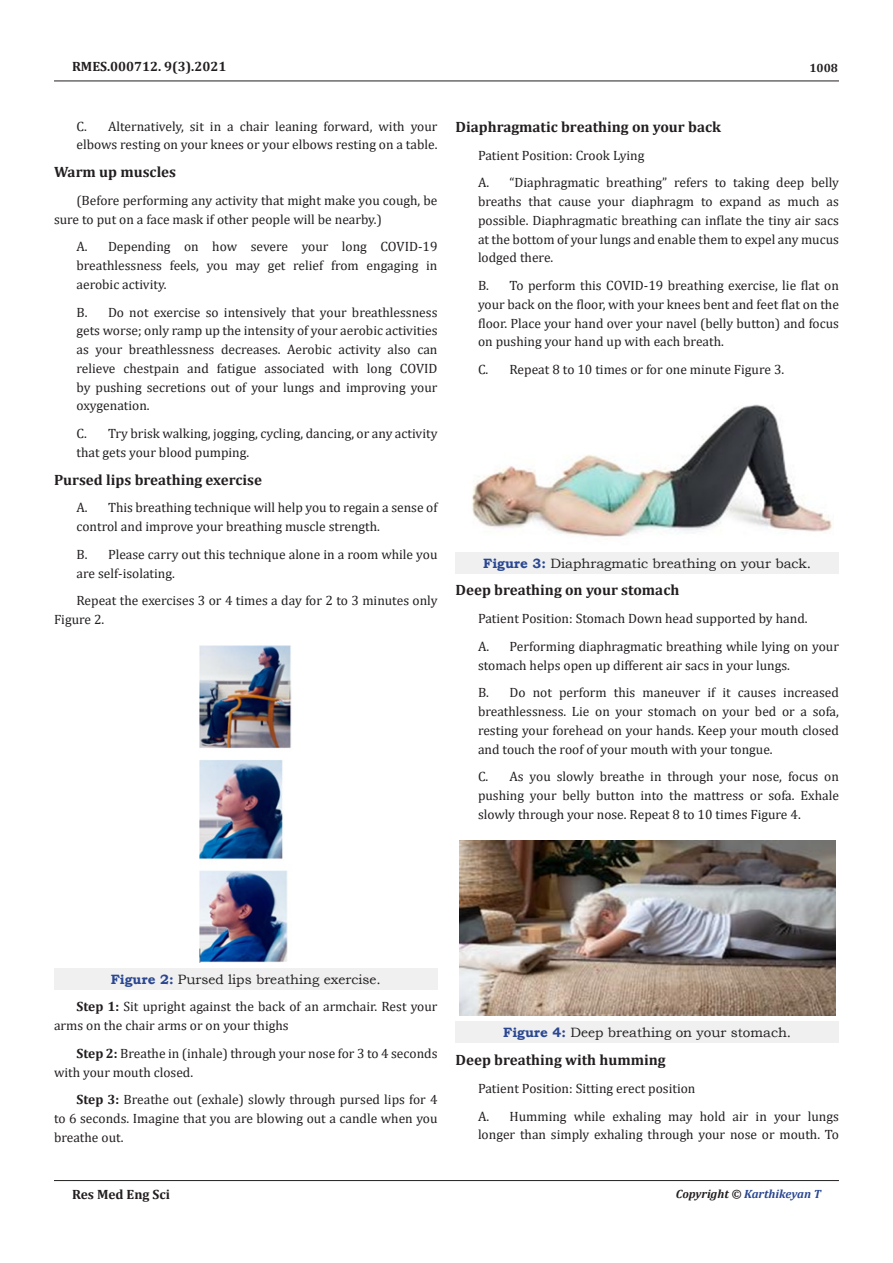
<style>
.page{position:relative;width:893px;height:1263px;background:#fff}
.page>*{position:absolute;margin:0;border:0;box-sizing:border-box;transform-origin:0 0}
.t1{font:700 15px "Cambria";color:#231f20}
.t2{font:13.5px/18.8px "Cambria";color:#231f20}
.t3{font:13.5px "Bookman Old Style";color:#231f20}
.t4{font:700 13.5px "Cambria";color:#231f20}
.t5{font:italic 700 12px "Cambria";color:#2a4791}
.t6{font:700 12px "Cambria";color:#231f20}
.s1{font-weight:700;color:#2a4791}
.s2{font-weight:700}
.s3{color:#231f20}
</style>
<div class="page">
<hr style="left:54px;top:81px;width:785px;height:1px;background:#231f20">
<hr style="left:54px;top:1180px;width:785px;height:1px;background:#231f20">
<div style="left:54px;top:968px;width:383px;height:22px;background:#f0f0f0"></div>
<img style="left:199px;top:645px;width:93px;height:317px">
<div style="left:455px;top:552px;width:384px;height:22px;background:#f0f0f0"></div>
<img style="left:472px;top:404px;width:361px;height:133px">
<div style="left:455px;top:1022px;width:384px;height:21px;background:#f0f0f0"></div>
<img style="left:460px;top:841px;width:376px;height:175px">
<p class="t4" style="left:72px;top:56px;width:156px">RMES.000712. 9(3).2021</p>
<p class="t6" style="left:809px;top:60px;width:30px">1008</p>
<p class="t2" style="left:76px;top:117px;width:362px">C. Alternatively, sit in a chair leaning forward, with your elbows resting on your knees or your elbows resting on a table.</p>
<p class="t1" style="left:54px;top:161px;width:124px">Warm up muscles</p>
<p class="t2" style="left:54px;top:191px;width:385px;text-indent:22px">(Before performing any activity that might make you cough, be sure to put on a face mask if other people will be nearby.)</p>
<p class="t2" style="left:76px;top:237px;width:362px;text-align:justify">A. Depending on how severe your long COVID-19 breathlessness feels, you may get relief from engaging in aerobic activity.</p>
<p class="t2" style="left:76px;top:303px;width:362px;text-align:justify">B. Do not exercise so intensively that your breathlessness gets worse; only ramp up the intensity of your aerobic activities as your breathlessness decreases. Aerobic activity also can relieve chestpain and fatigue associated with long COVID by pushing secretions out of your lungs and improving your oxygenation.</p>
<p class="t2" style="left:76px;top:424px;width:362px">C. Try brisk walking, jogging, cycling, dancing, or any activity that gets your blood pumping.</p>
<p class="t1" style="left:54px;top:469px;width:209px">Pursed lips breathing exercise</p>
<p class="t2" style="left:76px;top:498px;width:362px">A. This breathing technique will help you to regain a sense of control and improve your breathing muscle strength.</p>
<p class="t2" style="left:76px;top:545px;width:362px">B. Please carry out this technique alone in a room while you are self-isolating.</p>
<p class="t2" style="left:54px;top:591px;width:385px;text-indent:22px">Repeat the exercises 3 or 4 times a day for 2 to 3 minutes only<br>Figure 2.</p>
<p class="t1" style="left:455px;top:116px;width:267px">Diaphragmatic breathing on your back</p>
<p class="t2" style="left:478px;top:146px;width:168px">Patient Position: Crook Lying</p>
<p class="t2" style="left:478px;top:173px;width:362px;text-align:justify">A. “Diaphragmatic breathing” refers to taking deep belly breaths that cause your diaphragm to expand as much as possible. Diaphragmatic breathing can inflate the tiny air sacs at the bottom of your lungs and enable them to expel any mucus lodged there.</p>
<p class="t2" style="left:478px;top:276px;width:362px;text-align:justify">B. To perform this COVID-19 breathing exercise, lie flat on your back on the floor, with your knees bent and feet flat on the floor. Place your hand over your navel (belly button) and focus on pushing your hand up with each breath.</p>
<p class="t2" style="left:478px;top:360px;width:308px">C. Repeat 8 to 10 times or for one minute Figure 3.</p>
<p class="t3" style="left:483px;top:554px;width:330px"><span class="s1">Figure 3:</span> Diaphragmatic breathing on your back.</p>
<p class="t1" style="left:455px;top:580px;width:225px">Deep breathing on your stomach</p>
<p class="t2" style="left:478px;top:609px;width:331px">Patient Position: Stomach Down head supported by hand.</p>
<p class="t2" style="left:478px;top:637px;width:362px">A. Performing diaphragmatic breathing while lying on your stomach helps open up different air sacs in your lungs.</p>
<p class="t2" style="left:478px;top:683px;width:362px;text-align:justify">B. Do not perform this maneuver if it causes increased breathlessness. Lie on your stomach on your bed or a sofa, resting your forehead on your hands. Keep your mouth closed and touch the roof of your mouth with your tongue.</p>
<p class="t2" style="left:478px;top:767px;width:362px;text-align:justify">C. As you slowly breathe in through your nose, focus on pushing your belly button into the mattress or sofa. Exhale slowly through your nose. Repeat 8 to 10 times Figure 4.</p>
<p class="t3" style="left:111px;top:970px;width:272px"><span class="s1">Figure 2:</span> Pursed lips breathing exercise.</p>
<p class="t2" style="left:54px;top:997px;width:385px;text-indent:22px"><span class="s2">Step 1:</span> Sit upright against the back of an armchair. Rest your arms on the chair arms or on your thighs</p>
<p class="t2" style="left:54px;top:1044px;width:385px;text-indent:22px"><span class="s2">Step 2:</span> Breathe in (inhale) through your nose for 3 to 4 seconds with your mouth closed.</p>
<p class="t2" style="left:54px;top:1090px;width:385px;text-align:justify;text-indent:22px"><span class="s2">Step 3:</span> Breathe out (exhale) slowly through pursed lips for 4 to 6 seconds. Imagine that you are blowing out a candle when you breathe out.</p>
<p class="t3" style="left:503px;top:1024px;width:290px"><span class="s1">Figure 4:</span> Deep breathing on your stomach.</p>
<p class="t1" style="left:455px;top:1049px;width:212px">Deep breathing with humming</p>
<p class="t2" style="left:478px;top:1079px;width:219px">Patient Position: Sitting erect position</p>
<p class="t2" style="left:478px;top:1106px;width:362px">A. Humming while exhaling may hold air in your lungs longer than simply exhaling through your nose or mouth. To</p>
<p class="t4" style="left:72px;top:1185px;width:100px">Res Med Eng Sci</p>
<p class="t5" style="left:676px;top:1185px;width:147px"><span class="s3">Copyright ©</span> Karthikeyan T</p>
</div>
